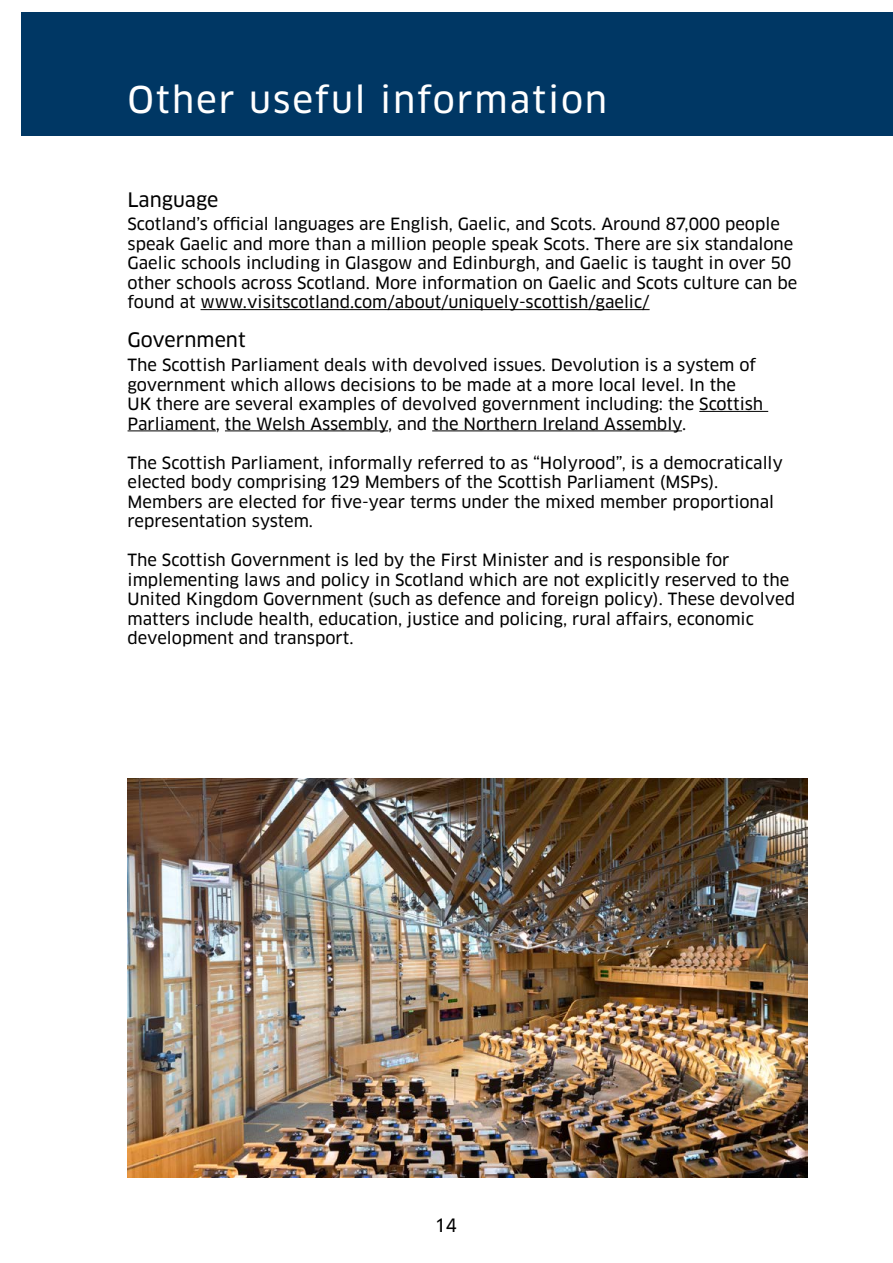
<style>
.page{position:relative;width:893px;height:1263px;background:#fff}
.page>*{position:absolute;margin:0;border:0;box-sizing:border-box;transform-origin:0 0}
.t1{font:36px "Clan LF News";letter-spacing:.05em;color:#fff}
.t2{font:19.5px "Clan LF News";color:#000}
.t3{font:18px "Clan LF News";color:#000}
.t4{font:16.5px/19.5px "Clan LF News";color:#000}
</style>
<div class="page">
<hr style="left:201px;top:309px;width:449px;height:1px;background:#000">
<hr style="left:699px;top:411px;width:69px;height:1px;background:#000">
<hr style="left:128px;top:431px;width:88px;height:1px;background:#000">
<hr style="left:225px;top:431px;width:163px;height:1px;background:#000">
<hr style="left:432px;top:431px;width:250px;height:1px;background:#000">
<div style="left:21px;top:13px;width:872px;height:123px;background:#003764"></div>
<img style="left:128px;top:778px;width:680px;height:400px">
<h1 class="t1" style="left:128px;top:78px;width:481px">Other useful information</h1>
<p class="t2" style="left:128px;top:187px;width:92px">Language</p>
<p class="t4" style="left:128px;top:215px;width:671px">Scotland’s official languages are English, Gaelic, and Scots. Around 87,000 people speak Gaelic and more than a million people speak Scots. There are six standalone Gaelic schools including in Glasgow and Edinburgh, and Gaelic is taught in over 50 other schools across Scotland. More information on Gaelic and Scots culture can be found at www.visitscotland.com/about/uniquely-scottish/gaelic/</p>
<p class="t2" style="left:128px;top:328px;width:120px">Government</p>
<p class="t4" style="left:128px;top:355px;width:637px">The Scottish Parliament deals with devolved issues. Devolution is a system of government which allows decisions to be made at a more local level. I n the UK there are several examples of devolved government including: the Scottish Parliament, the Welsh Assembly, and the Northern I reland Assembly.</p>
<p class="t4" style="left:128px;top:453px;width:657px">The Scottish Parliament, informally referred to as “Holyrood”, is a democratically elected body comprising 129 Members of the Scottish Parliament (MSPs).<br>Members are elected for five-year terms under the mixed member proportional representation system.</p>
<p class="t4" style="left:128px;top:550px;width:669px">The Scottish Government is led by the First Minister and is responsible for implementing laws and policy in Scotland which are not explicitly reserved to the United Kingdom Government (such as defence and foreign policy). These devolved matters include health, education, justice and policing, rural affairs, economic development and transport.</p>
<p class="t3" style="left:436px;top:1214px;width:23px">14</p>
</div>
